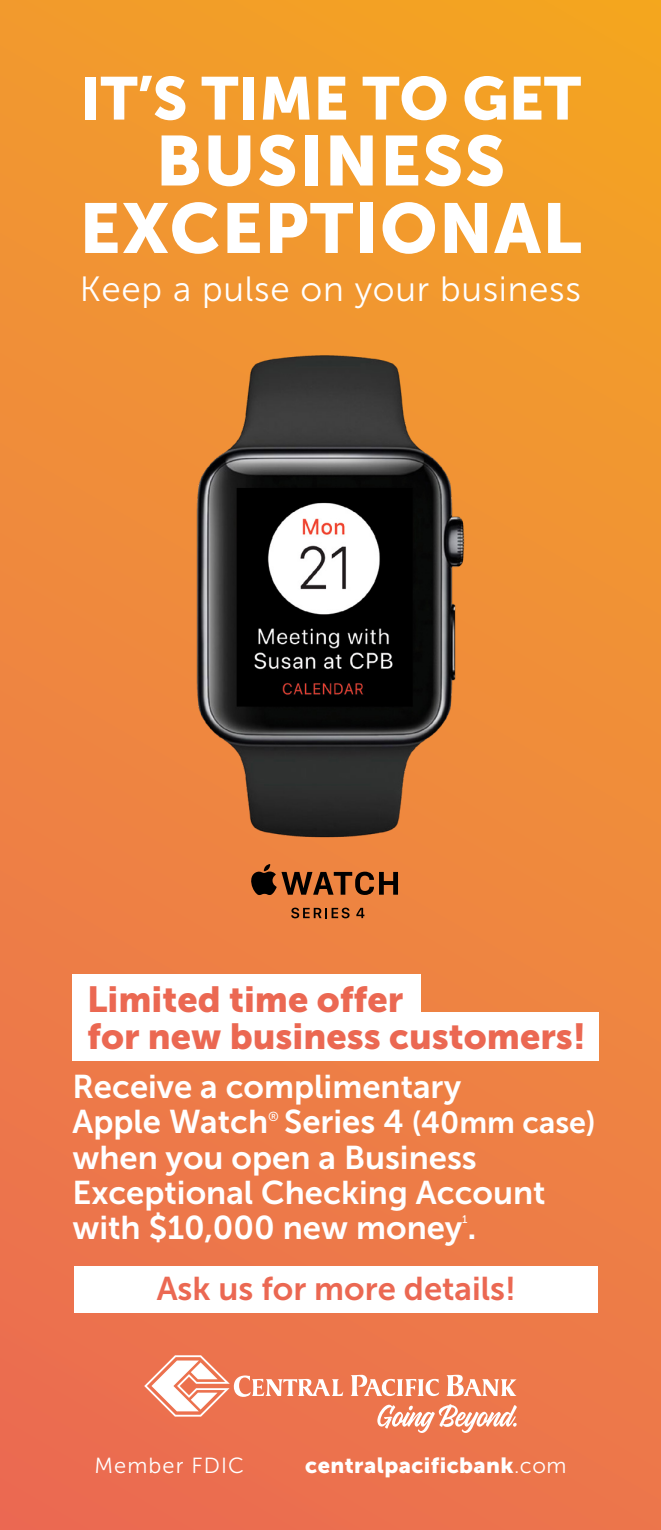
<style>
.page{position:relative;width:661px;height:1530px;background:#fff}
.page>*{position:absolute;margin:0;border:0;box-sizing:border-box;transform-origin:0 0}
.t1{font:70px/67.5px "Museo Sans 900";letter-spacing:.02em;color:#fff;text-align:center}
.t2{font:60px "Museo Sans 900";color:#fff}
.t3{font:36px/37.5px "Museo Sans 900";color:#eb6852}
.t4{font:35px "Museo Sans 300";letter-spacing:.02em;color:#fff}
.t5{font:32.75px/35.2px "Museo Sans 700";color:#fff}
.t6{font:32.75px "Museo Sans 700";color:#eb6852}
.t7{font:30.5px "Museo Sans 700";color:#fff}
.t8{font:21.75px "Museo Sans 900";letter-spacing:.02em;color:#fff}
.t9{font:21.75px "Museo Sans 300";letter-spacing:.05em;color:#fff}
.t10{font:13px "Museo Sans 500";color:#fff}
.t11{font:11px "Museo Sans 500";color:#fff}
.s1{font-size:32.75px}
.s2{font-size:35.25px}
.s3{font-family:"Museo Sans 300"}
</style>
<div class="page">
<div style="left:0;top:0;width:660px;height:1530px;background:linear-gradient(to bottom,#f3a028,#eb7052)"></div>
<img style="left:194px;top:346px;width:272px;height:499px">
<svg style="left:249px;top:864px;width:148px;height:31px;background:#965328"></svg>
<svg style="left:356px;top:908px;width:8px;height:10px"></svg>
<svg style="left:291px;top:908px;width:58px;height:10px"></svg>
<div style="left:72px;top:1012px;width:526px;height:48px;background:#fff"></div>
<div style="left:74px;top:1267px;width:522px;height:46px;background:#fff"></div>
<div style="left:72px;top:974px;width:349px;height:46px;background:#fff"></div>
<svg style="left:377px;top:1404px;width:139px;height:29px"></svg>
<svg style="left:350px;top:1375px;width:89px;height:21px"></svg>
<svg style="left:446px;top:1375px;width:70px;height:21px"></svg>
<svg style="left:144px;top:1355px;width:199px;height:62px"></svg>
<h2 class="t2" style="left:80px;top:65px;width:502px">IT’S TIME TO GET</h2>
<h1 class="t1" style="left:79px;top:127px;width:503px">BUSINESS<br>EXCEPTIONAL</h1>
<p class="t4" style="left:80px;top:270px;width:502px">Keep a pulse on your business</p>
<p class="t3" style="left:87px;top:980px;width:500px">Limited time offer<br>for new business customers!</p>
<p class="t5" style="left:72px;top:1069px;width:390px">Receive a complimentary<br>Apple Watch</p>
<p class="t10" style="left:268px;top:1110px;width:12px">®</p>
<p class="t7" style="left:284px;top:1106px;width:312px"><span class="s1">Series 4</span> (40mm case)</p>
<p class="t5" style="left:72px;top:1140px;width:474px">when you open a Business<br>Exceptional Checking Account with $10,000 new money <span class="s2">.</span></p>
<p class="t11" style="left:461px;top:1213px;width:7px">1</p>
<p class="t6" style="left:156px;top:1271px;width:360px">Ask us for more details!</p>
<p class="t9" style="left:94px;top:1453px;width:151px">Member FDIC</p>
<p class="t8" style="left:305px;top:1453px;width:262px">centralpacificbank<span class="s3">.com</span></p>
</div>
